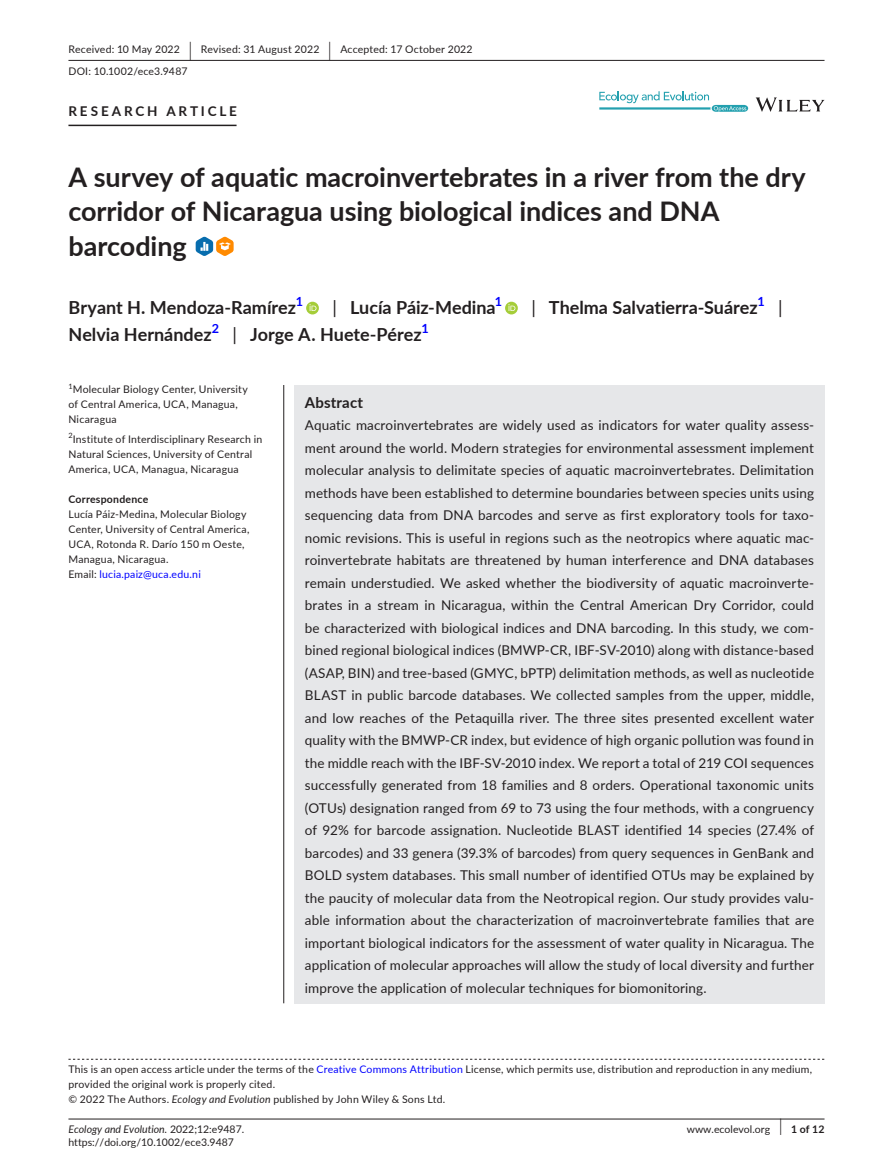
<style>
.page{position:relative;width:893px;height:1174px;background:#fff}
.page>*{position:absolute;margin:0;border:0;box-sizing:border-box;transform-origin:0 0}
.t1{font:700 27px/34.5px "Lato";letter-spacing:-.005em;color:#231f20}
.t2{font:700 18px "Lato";color:#231f20}
.t3{font:18px "Lato";color:#231f20}
.t4{font:700 15px "Lato";letter-spacing:.015em;color:#231f20}
.t5{font:13.5px/22.5px "Lato";letter-spacing:.01em;color:#231f20;text-align:justify}
.t6{font:700 13.5px "Lato";letter-spacing:.21em;color:#231f20}
.t7{font:700 12.6px "Lato";color:#00f}
.t8{font:10.5px/15px "Lato";letter-spacing:.02em;color:#231f20}
.t9{font:10.5px "Lato";color:#231f20}
.t10{font:italic 10.5px "Lato";color:#231f20}
.t11{font:700 10.5px "Lato";letter-spacing:.02em;color:#231f20}
.t12{font:7.35px "Lato";color:#231f20}
.s1{font-size:19.65px}
.s2{font-weight:400}
.s3{color:#00f}
.s4{font-style:italic}
.s5{font-style:normal}
.s6{font-weight:400;font-size:17.4px}
</style>
<div class="page">
<hr style="left:68px;top:1118px;width:756px;height:1px;background:#231f20">
<svg style="left:756px;top:97px;width:68px;height:15px"></svg>
<svg style="left:599px;top:91px;width:149px;height:21px"></svg>
<hr style="left:68px;top:60px;width:756px;height:1px;background:#231f20">
<hr style="left:68px;top:125px;width:169px;height:1px;background:#231f20">
<svg style="left:196px;top:237px;width:38px;height:19px"></svg>
<svg style="left:306px;top:302px;width:13px;height:12px"></svg>
<svg style="left:310px;top:304px;width:6px;height:7px"></svg>
<svg style="left:505px;top:302px;width:13px;height:12px"></svg>
<svg style="left:508px;top:304px;width:7px;height:7px"></svg>
<svg style="left:68px;top:1058px;width:756px;height:1px"></svg>
<div style="left:294px;top:385px;width:530px;height:618px;background:#e6e7e9"></div>
<hr style="left:283px;top:385px;width:1px;height:618px;background:#231f20">
<p class="t8" style="left:68px;top:38px;width:406px;line-height:21.8px">Received: 10 May 2022 <span class="s1">|</span> Revised: 31 August 2022 <span class="s1">|</span> Accepted: 17 October 2022<br>DOI: 10.1002/ece3.9487</p>
<p class="t6" style="left:68px;top:101px;width:170px">RESEARCH ARTICLE</p>
<h1 class="t1" style="left:68px;top:159px;width:739px">A survey of aquatic macroinvertebrates in a river from the dry corridor of Nicaragua using biological indices and DNA barcoding</h1>
<h2 class="t2" style="left:68px;top:295px;width:229px">Bryant H. Mendoza-Ramírez</h2>
<p class="t7" style="left:296px;top:292px;width:9px">1</p>
<h2 class="t2" style="left:332px;top:295px;width:165px"><span class="s2">|</span> Lucía Páiz-Medina</h2>
<p class="t7" style="left:495px;top:292px;width:9px">1</p>
<h2 class="t2" style="left:531px;top:295px;width:228px"><span class="s2">|</span> Thelma Salvatierra-Suárez</h2>
<p class="t7" style="left:757px;top:292px;width:9px">1</p>
<h2 class="t3" style="left:778px;top:295px;width:6px">|</h2>
<h2 class="t2" style="left:68px;top:322px;width:145px">Nelvia Hernández</h2>
<p class="t7" style="left:212px;top:319px;width:9px">2</p>
<h2 class="t2" style="left:233px;top:322px;width:191px"><span class="s2">|</span> Jorge A. Huete-Pérez</h2>
<p class="t7" style="left:421px;top:319px;width:9px">1</p>
<p class="t12" style="left:68px;top:381px;width:6px">1</p>
<p class="t8" style="left:68px;top:382px;width:181px;text-indent:4px">Molecular Biology Center, University of Central America, UCA, Managua,<br>Nicaragua</p>
<p class="t8" style="left:68px;top:431px;width:195px"><sup>2</sup>Institute of Interdisciplinary Research in<br>Natural Sciences, University of Central<br>America, UCA, Managua, Nicaragua</p>
<p class="t11" style="left:68px;top:491px;width:81px">Correspondence</p>
<p class="t8" style="left:68px;top:506px;width:182px">Lucía Páiz-Medina, Molecular Biology Center, University of Central America, UCA, Rotonda R. Darío 150 m Oeste, Managua, Nicaragua.<br>Email: <span class="s3">lucia.paiz@uca.edu.ni</span></p>
<p class="t4" style="left:305px;top:391px;width:60px">Abstract</p>
<p class="t5" style="left:305px;top:413px;width:511px">Aquatic macroinvertebrates are widely used as indicators for water quality assess&shy;ment around the world. Modern strategies for environmental assessment implement molecular analysis to delimitate species of aquatic macroinvertebrates. Delimitation methods have been established to determine boundaries between species units using sequencing data from DNA barcodes and serve as first exploratory tools for taxo&shy;nomic revisions. This is useful in regions such as the neotropics where aquatic mac&shy;roinvertebrate habitats are threatened by human interference and DNA databases remain understudied. We asked whether the biodiversity of aquatic macroinverte&shy;brates in a stream in Nicaragua, within the Central American Dry Corridor, could be characterized with biological indices and DNA barcoding. In this study, we com&shy;bined regional biological indices (BMWP-CR, IBF-SV-2010) along with distance-based (ASAP, BIN) and tree-based (GMYC, bPTP) delimitation methods, as well as nucleotide BLAST in public barcode databases. We collected samples from the upper, middle, and low reaches of the Petaquilla river. The three sites presented excellent water quality with the BMWP-CR index, but evidence of high organic pollution was found in the middle reach with the IBF-SV-2010 index. We report a total of 219 COI sequences successfully generated from 18 families and 8 orders. Operational taxonomic units (OTUs) designation ranged from 69 to 73 using the four methods, with a congruency of 92% for barcode assignation. Nucleotide BLAST identified 14 species (27.4% of barcodes) and 33 genera (39.3% of barcodes) from query sequences in GenBank and BOLD system databases. This small number of identified OTUs may be explained by the paucity of molecular data from the Neotropical region. Our study provides valu&shy;able information about the characterization of macroinvertebrate families that are important biological indicators for the assessment of water quality in Nicaragua. The application of molecular approaches will allow the study of local diversity and further improve the application of molecular techniques for biomonitoring.</p>
<p class="t8" style="left:68px;top:1061px;width:745px">This is an open access article under the terms of the <span class="s3">Creative Commons Attribution</span> License, which permits use, distribution and reproduction in any medium, provided the original work is properly cited.<br>© 2022 The Authors. <span class="s4">Ecology and Evolution</span> published by John Wiley &amp; Sons Ltd.</p>
<p class="t10" style="left:68px;top:1121px;width:177px">Ecology and Evolution. <span class="s5">2022;12:e9487.</span></p>
<p class="t11" style="left:779px;top:1121px;width:46px"><span class="s6">|</span> 1 of 12</p>
<p class="t9" style="left:68px;top:1135px;width:167px">https://doi.org/10.1002/ece3.9487</p>
<p class="t9" style="left:687px;top:1121px;width:85px">www.ecolevol.org</p>
</div>
